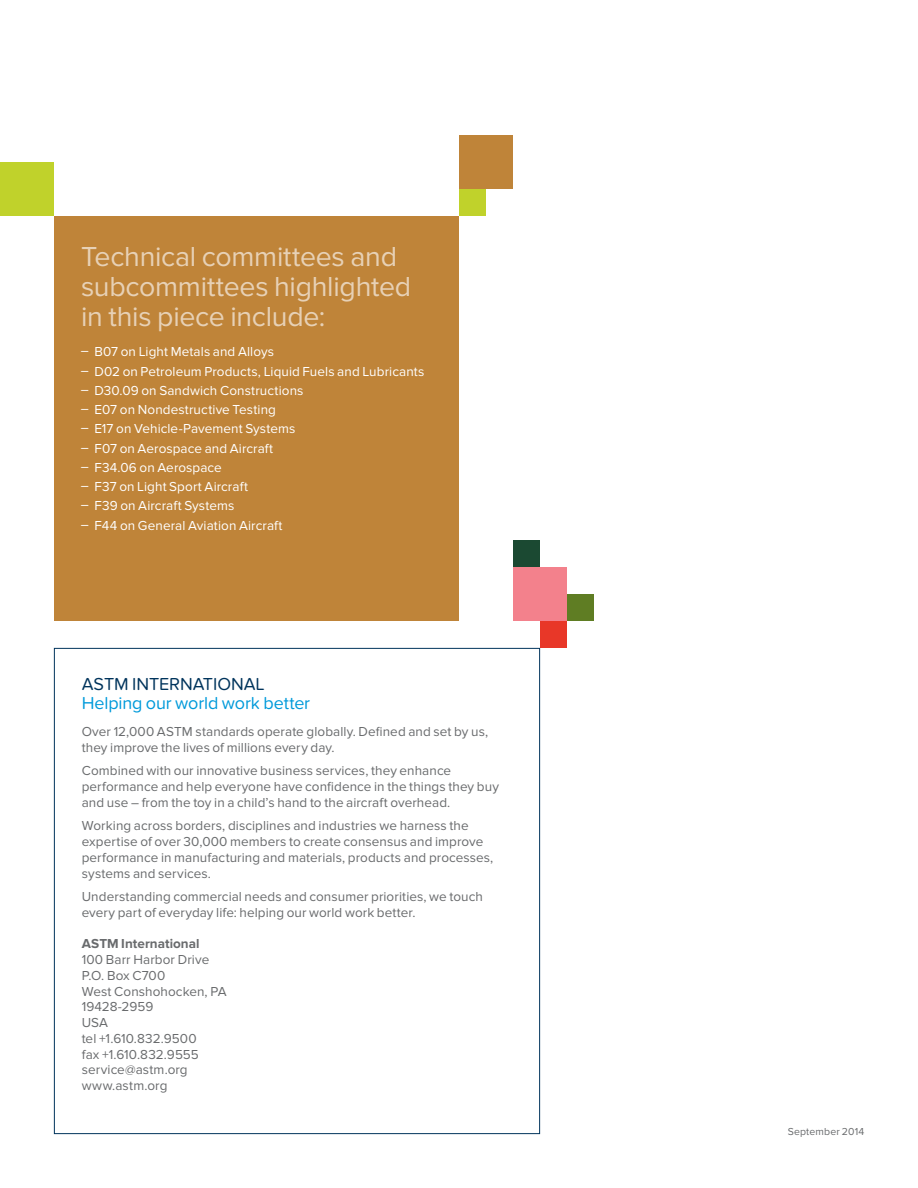
<style>
.page{position:relative;width:918px;height:1188px;background:#fff}
.page>*{position:absolute;margin:0;border:0;box-sizing:border-box;transform-origin:0 0}
.t1{font:28.5px/30px "Proxima Nova";letter-spacing:-.01em;color:#e7d1b6}
.t2{font:18px "Proxima Nova Soft";letter-spacing:-.01em;color:#009ada}
.t3{font:18px "Proxima Nova Soft";letter-spacing:-.01em;color:#00345c}
.t4{font:13.5px/15.8px "Proxima Nova";letter-spacing:.005em;color:#696b6d}
.t5{font:13.5px/19.2px "Proxima Nova";letter-spacing:.005em;color:#fff}
.t6{font:700 13.5px "Proxima Nova";color:#696b6d}
.t7{font:10.5px "Proxima Nova";letter-spacing:.015em;color:#696b6d}
</style>
<div class="page">
<div style="left:513px;top:567px;width:54px;height:54px;background:#f3818c"></div>
<div style="left:513px;top:540px;width:27px;height:27px;background:#1b4932"></div>
<div style="left:540px;top:621px;width:27px;height:27px;background:#e83728"></div>
<div style="left:567px;top:594px;width:27px;height:27px;background:#5f7d23"></div>
<div style="left:459px;top:189px;width:27px;height:27px;background:#c0d22b"></div>
<div style="left:459px;top:135px;width:54px;height:54px;background:#bf8439"></div>
<div style="left:0;top:162px;width:54px;height:54px;background:#c0d22b"></div>
<div style="left:54px;top:216px;width:405px;height:405px;background:#bf8439"></div>
<h1 class="t1" style="left:81px;top:241px;width:332px">Technical committees and subcommittees highlighted in this piece include:</h1>
<p class="t5" style="left:81px;top:342px;width:345px">ͽ B07 on Light Metals and Alloys<br>ͽ D02 on Petroleum Products, Liquid Fuels and Lubricants ͽ D30.09 on Sandwich Constructions<br>ͽ E07 on Nondestructive Testing<br>ͽ E17 on Vehicle-Pavement Systems<br>ͽ F07 on Aerospace and Aircraft<br>ͽ F34.06 on Aerospace<br>ͽ F37 on Light Sport Aircraft<br>ͽ F39 on Aircraft Systems<br>ͽ F44 on General Aviation Aircraft</p>
<h2 class="t3" style="left:82px;top:673px;width:184px">ASTM INTERNATIONAL</h2>
<h2 class="t2" style="left:82px;top:693px;width:230px">Helping our world work better</h2>
<p class="t4" style="left:82px;top:724px;width:408px">Over 12,000 ASTM standards operate globally. Defined and set by us, they improve the lives of millions every day.</p>
<p class="t4" style="left:82px;top:763px;width:419px">Combined with our innovative business services, they enhance performance and help everyone have confidence in the things they buy and use – from the toy in a child’s hand to the aircraft overhead.</p>
<p class="t4" style="left:82px;top:818px;width:413px">Working across borders, disciplines and industries we harness the expertise of over 30,000 members to create consensus and improve performance in manufacturing and materials, products and processes, systems and services.</p>
<p class="t4" style="left:82px;top:889px;width:403px">Understanding commercial needs and consumer priorities, we touch every part of everyday life: helping our world work better.</p>
<p class="t6" style="left:82px;top:936px;width:119px">ASTM International</p>
<p class="t4" style="left:82px;top:952px;width:146px">100 Barr Harbor Drive<br>P.O. Box C700<br>West Conshohocken, PA<br>19428-2959<br>USA<br>tel +1.610.832.9500<br>fax +1.610.832.9555 service@astm.org www.astm.org</p>
<p class="t7" style="left:788px;top:1125px;width:78px">September 2014</p>
</div>
